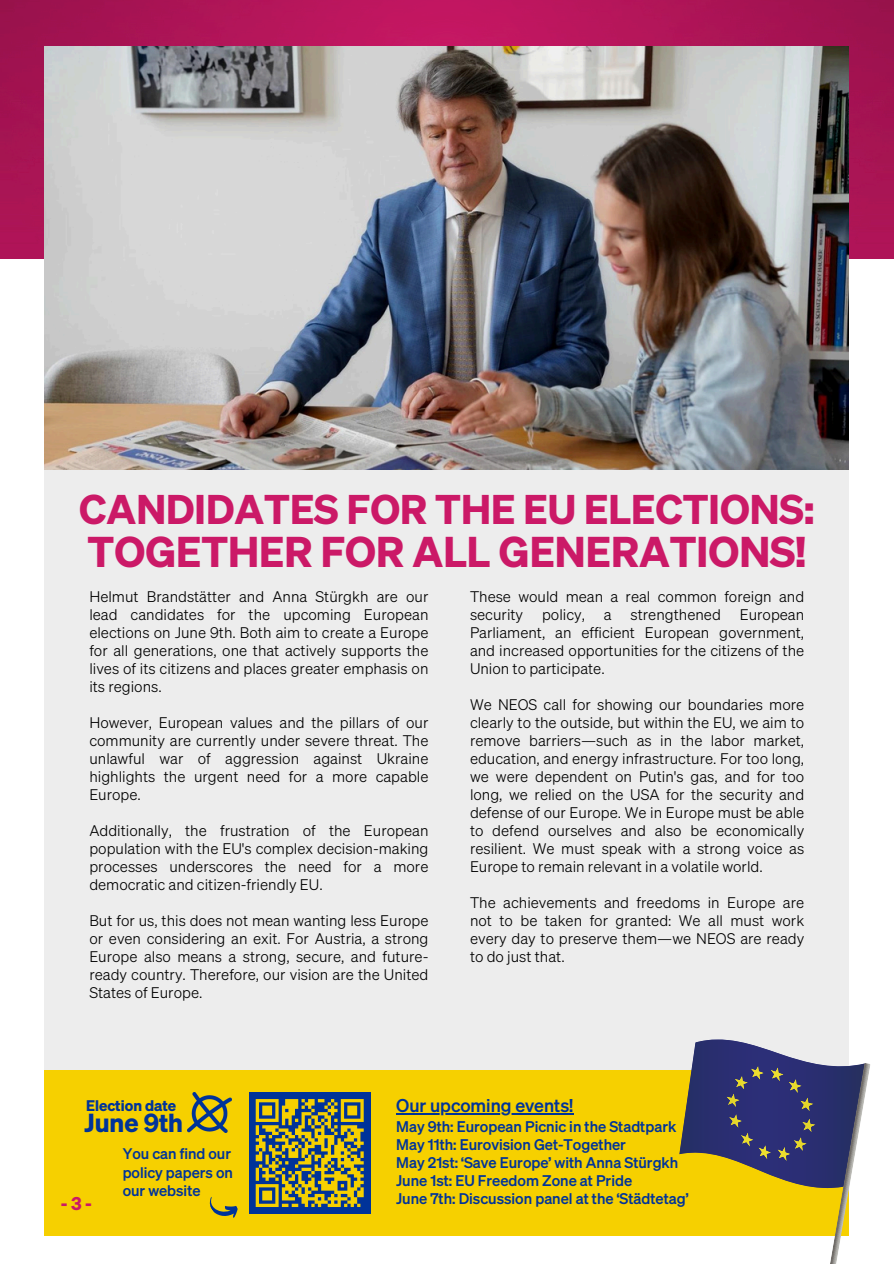
<style>
.page{position:relative;width:894px;height:1264px;background:#fff}
.page>*{position:absolute;margin:0;border:0;box-sizing:border-box;transform-origin:0 0}
.t1{font:42px "Sohne Dreiviertelfett";color:#cb1967}
.t2{font:40.5px "Sohne Dreiviertelfett";color:#cb1967}
.t3{font:25.5px "Sohne Dreiviertelfett";color:#039}
.t4{font:500 18px "Soehne";color:#039}
.t5{font:18px "Sohne Dreiviertelfett";color:#cb1967}
.t6{font:300 15px/18px "Soehne";color:#000;text-align:justify}
.t7{font:500 15px/18px "Soehne";color:#039}
.t8{font:15px "Sohne Dreiviertelfett";color:#039}
</style>
<div class="page">
<div style="left:45px;top:351px;width:803px;height:835px;background:#ededed"></div>
<img style="left:0;top:0;width:893px;height:259px">
<img style="left:45px;top:47px;width:803px;height:423px">
<div style="left:45px;top:1070px;width:803px;height:165px;background:#f6d000"></div>
<svg style="left:679px;top:1039px;width:191px;height:224px"></svg>
<div style="left:249px;top:1092px;width:121px;height:121px;background:#039"></div>
<svg style="left:255px;top:1099px;width:109px;height:108px"></svg>
<img style="left:188px;top:1092px;width:43px;height:40px">
<svg style="left:209px;top:1197px;width:29px;height:21px"></svg>
<hr style="left:396px;top:1113px;width:177px;height:1px;background:#039">
<p class="t2" style="left:79px;top:481px;width:736px">CANDIDATES FOR THE EU ELECTIONS:</p>
<p class="t1" style="left:88px;top:523px;width:719px">TOGETHER FOR ALL GENERATIONS!</p>
<p class="t6" style="left:89px;top:588px;width:340px">Helmut Brandstätter and Anna Stürgkh are our lead candidates for the upcomi ng European elections on June 9th. Both ai m to create a Europe for all generations, one that actively supports the lives of its citizens and places greater emphasis on its regions.</p>
<p class="t6" style="left:89px;top:714px;width:340px">However, European values and the pi llars of our community are currently under severe threat. The unlawful war of aggression agai nst Ukrai ne highlights the urgent need for a more capable Europe.</p>
<p class="t6" style="left:89px;top:822px;width:340px">Additionally, the frustration of the European population with the EU's complex decision-maki ng processes underscores the need for a more democratic and citizen-friendly EU.</p>
<p class="t6" style="left:89px;top:912px;width:340px">But for us, this does not mean wanti ng less Europe or even consideri ng an exit. For Austria, a strong Europe also means a strong, secure, and future&shy;ready country. Therefore, our vision are the United States of Europe.</p>
<p class="t6" style="left:470px;top:588px;width:335px">These would mean a real common foreign and security</p>
<p class="t6" style="left:470px;top:606px;width:336px;text-indent:269px">European Parliament, an efficient European government, and i ncreased opportunities for the citizens of the Union to partici pate.</p>
<p class="t6" style="left:470px;top:696px;width:336px">We NEOS call for showi ng our boundaries more clearly to the outside, but withi n the EU, we ai m to remove barriers—such as i n the labor market, education, and energy i nfrastructure. For too long, we were dependent on Puti n's gas, and for too long, we relied on the USA for the security and defense of our Europe. We i n Europe must be able to defend ourselves and also be economically resi lient. We must speak with a strong voice as Europe to remai n relevant i n a volati le world.</p>
<p class="t6" style="left:470px;top:894px;width:336px">The achievements and freedoms i n Europe are not to be taken for granted: We all must work every day to preserve them—we NEOS are ready to do just that.</p>
<p class="t6" style="left:542px;top:606px;width:44px">policy,</p>
<p class="t6" style="left:603px;top:606px;width:9px">a</p>
<p class="t6" style="left:630px;top:606px;width:92px">strengthened</p>
<h3 class="t8" style="left:86px;top:1095px;width:92px">Election date</h3>
<h3 class="t3" style="left:84px;top:1105px;width:100px">June 9th</h3>
<h3 class="t5" style="left:61px;top:1190px;width:33px">-3-</h3>
<p class="t7" style="left:123px;top:1146px;width:112px">You can find our policy papers on our website</p>
<p class="t4" style="left:396px;top:1098px;width:179px">Our upcoming events!</p>
<p class="t7" style="left:396px;top:1118px;width:294px">May 9th: European Picnic in the Stadtpark May 11th: Eurovision Get-Together<br>May 21st: ‘Save Europe’ with Anna Stürgkh June 1st: EU Freedom Zone at Pride<br>June 7th: Discussion panel at the ‘Städtetag’</p>
</div>
